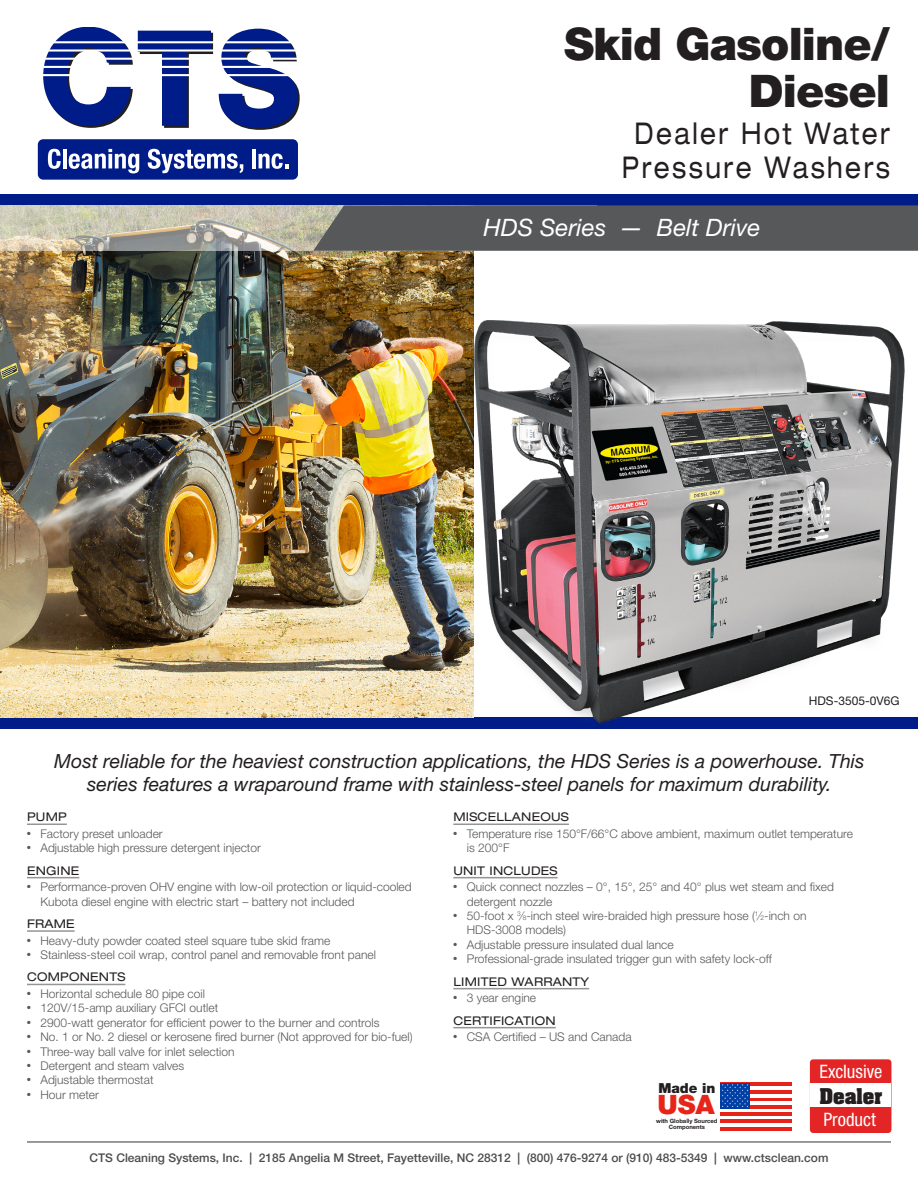
<style>
.page{position:relative;width:918px;height:1188px;background:#fff}
.page>*{position:absolute;margin:0;border:0;box-sizing:border-box;transform-origin:0 0}
.t1{font:900 45px "Helvetica Neue LT Std";letter-spacing:-.02em;color:#231f20}
.t2{font:expanded 30px "Helvetica Neue LT Std";letter-spacing:.1em;color:#231f20;scale:.8 1}
.t3{font:900 26.7px "Helvetica Neue LT Std";color:#e72419}
.t4{font:italic 24px "Helvetica Neue LT Std";color:#fff}
.t5{font:italic 19.5px "Helvetica Neue LT Std";color:#231f20}
.t6{font:condensed 18.6px "Helvetica Neue";color:#fff}
.t7{font:700 18.6px "Aachen LT";color:#231f20}
.t8{font:900 13.8px "Helvetica Neue LT Std";color:#231f20}
.t9{font:300 12px/14.4px "Helvetica Neue LT Std";color:#57585a}
.t10{font:500 12px "Helvetica Neue LT Std";color:#4b4c4d}
.t11{font:expanded 12px "Helvetica Neue LT Std";letter-spacing:.02em;color:#231f20}
.t12{font:12px "Helvetica Neue LT Std";color:#231f20}
.t13{font:700 5.85px/5.8px "Helvetica Neue LT Std";color:#231f20;text-align:center}
.s1{font-size:6.6px}
</style>
<div class="page">
<svg style="left:43px;top:27px;width:170px;height:101px"></svg>
<svg style="left:219px;top:29px;width:81px;height:101px"></svg>
<div style="left:38px;top:139px;width:260px;height:40px;background:#001c88;border-radius:5px"></div>
<svg style="left:48px;top:149px;width:13px;height:20px"></svg>
<hr style="left:63px;top:149px;width:4px;height:19px;background:#fff">
<svg style="left:69px;top:149px;width:70px;height:24px"></svg>
<svg style="left:148px;top:149px;width:95px;height:24px"></svg>
<hr style="left:252px;top:149px;width:4px;height:19px;background:#fff">
<svg style="left:259px;top:154px;width:29px;height:15px"></svg>
<hr style="left:42px;top:41px;width:258px;height:2px;background:#fff">
<hr style="left:42px;top:49px;width:258px;height:3px;background:#fff">
<hr style="left:42px;top:58px;width:258px;height:2px;background:#fff">
<hr style="left:42px;top:66px;width:258px;height:2px;background:#fff">
<hr style="left:42px;top:74px;width:258px;height:2px;background:#fff">
<hr style="left:27px;top:1141px;width:864px;height:2px;background:#4b4c4d">
<div style="left:0;top:194px;width:918px;height:12px;background:#001c88"></div>
<div style="left:0;top:718px;width:918px;height:11px;background:#001c88"></div>
<img style="left:0;top:251px;width:473px;height:467px">
<svg style="left:0;top:205px;width:313px;height:46px;background:#c2bead"></svg>
<div style="left:313px;top:205px;width:605px;height:46px;background:#57585a"></div>
<img style="left:464px;top:310px;width:451px;height:414px">
<svg style="left:720px;top:1082px;width:72px;height:49px"></svg>
<div style="left:810px;top:1059px;width:81px;height:74px;background:#e32525;border-radius:3px"></div>
<div style="left:811px;top:1084px;width:80px;height:23px;background:#fff"></div>
<hr style="left:27px;top:824px;width:40px;height:1px;background:#939598">
<hr style="left:27px;top:877px;width:52px;height:1px;background:#939598">
<hr style="left:27px;top:930px;width:48px;height:2px;background:#939598">
<hr style="left:27px;top:984px;width:98px;height:1px;background:#939598">
<hr style="left:453px;top:824px;width:116px;height:1px;background:#939598">
<hr style="left:453px;top:877px;width:105px;height:1px;background:#939598">
<hr style="left:453px;top:988px;width:136px;height:1px;background:#939598">
<hr style="left:453px;top:1027px;width:103px;height:1px;background:#939598">
<p class="t1" style="left:564px;top:17px;width:327px">Skid Gasoline/</p>
<p class="t1" style="left:749px;top:64px;width:143px">Diesel</p>
<p class="t2" style="left:635px;top:115px;width:321px">Dealer Hot Water</p>
<p class="t2" style="left:622px;top:149px;width:337px">Pressure Washers</p>
<p class="t4" style="left:484px;top:213px;width:278px">HDS Series — Belt Drive</p>
<p class="t12" style="left:809px;top:694px;width:92px">HDS-3505-0V6G</p>
<p class="t5" style="left:54px;top:749px;width:812px">Most reliable for the heaviest construction applications, the HDS Series is a powerhouse. This</p>
<p class="t5" style="left:87px;top:772px;width:746px">series features a wraparound frame with stainless-steel panels for maximum durability.</p>
<p class="t11" style="left:27px;top:810px;width:41px">PUMP</p>
<p class="t9" style="left:27px;top:826px;width:137px">● Factory preset unloader</p>
<p class="t9" style="left:27px;top:840px;width:235px">● Adjustable high pressure detergent injector</p>
<p class="t11" style="left:27px;top:863px;width:54px">ENGINE</p>
<p class="t9" style="left:40px;top:879px;width:373px;text-indent:-14px">● Performance-proven OHV engine with low-oil protection or liquid-cooled<br>Kubota diesel engine with electric start – battery not included</p>
<p class="t11" style="left:27px;top:917px;width:49px">FRAME</p>
<p class="t9" style="left:27px;top:933px;width:305px">● Heavy-duty powder coated steel square tube skid frame</p>
<p class="t9" style="left:27px;top:947px;width:350px">● Stainless-steel coil wrap, control panel and removable front panel</p>
<p class="t11" style="left:27px;top:970px;width:100px">COMPONENTS</p>
<p class="t9" style="left:27px;top:986px;width:179px">● Horizontal schedule 80 pipe coil</p>
<p class="t9" style="left:27px;top:1001px;width:193px">● 120V/15-amp auxiliary GFCI outlet</p>
<p class="t9" style="left:27px;top:1015px;width:354px">● 2900-watt generator for efficient power to the burner and controls</p>
<p class="t9" style="left:27px;top:1029px;width:387px">● No. 1 or No. 2 diesel or kerosene fired burner (Not approved for bio-fuel)</p>
<p class="t9" style="left:27px;top:1044px;width:209px">● Three-way ball valve for inlet selection</p>
<p class="t9" style="left:27px;top:1058px;width:159px">● Detergent and steam valves</p>
<p class="t9" style="left:27px;top:1073px;width:128px">● Adjustable thermostat</p>
<p class="t9" style="left:27px;top:1087px;width:73px">● Hour meter</p>
<p class="t11" style="left:453px;top:810px;width:117px">MISCELLANEOUS</p>
<p class="t9" style="left:453px;top:826px;width:401px">● Temperature rise 150°F/66°C above ambient, maximum outlet temperature</p>
<p class="t9" style="left:467px;top:840px;width:44px">is 200°F</p>
<p class="t11" style="left:453px;top:863px;width:106px">UNIT INCLUDES</p>
<p class="t9" style="left:467px;top:879px;width:369px;text-indent:-14px">● Quick connect nozzles – 0°, 15°, 25° and 40° plus wet steam and fixed detergent nozzle</p>
<p class="t9" style="left:453px;top:908px;width:355px">● 50-foot x <sup>3</sup>⁄<span class="s1">8</span>-inch steel wire-braided high pressure hose (<sup>1</sup>⁄<span class="s1">2</span>-inch on</p>
<p class="t9" style="left:467px;top:923px;width:101px">HDS-3008 models)</p>
<p class="t9" style="left:453px;top:937px;width:222px">● Adjustable pressure insulated dual lance</p>
<p class="t9" style="left:453px;top:951px;width:320px">● Professional-grade insulated trigger gun with safety lock-off</p>
<p class="t11" style="left:453px;top:974px;width:137px">LIMITED WARRANTY</p>
<p class="t9" style="left:453px;top:990px;width:84px">● 3 year engine</p>
<p class="t11" style="left:453px;top:1013px;width:104px">CERTIFICATION</p>
<p class="t9" style="left:453px;top:1029px;width:180px">● CSA Certified – US and Canada</p>
<p class="t8" style="left:658px;top:1080px;width:59px">Made in</p>
<p class="t13" style="left:656px;top:1118px;width:63px">with Globally Sourced<br>Components</p>
<p class="t3" style="left:658px;top:1089px;width:59px">USA</p>
<p class="t6" style="left:820px;top:1061px;width:65px">Exclusive</p>
<p class="t6" style="left:823px;top:1109px;width:54px">Product</p>
<p class="t7" style="left:820px;top:1082px;width:64px">Dealer</p>
<p class="t10" style="left:89px;top:1151px;width:741px">CTS Cleaning Systems, Inc. | 2185 Angelia M Street, Fayetteville, NC 28312 | (800) 476-9274 or (910) 483-5349 | www.ctsclean.com</p>
</div>
